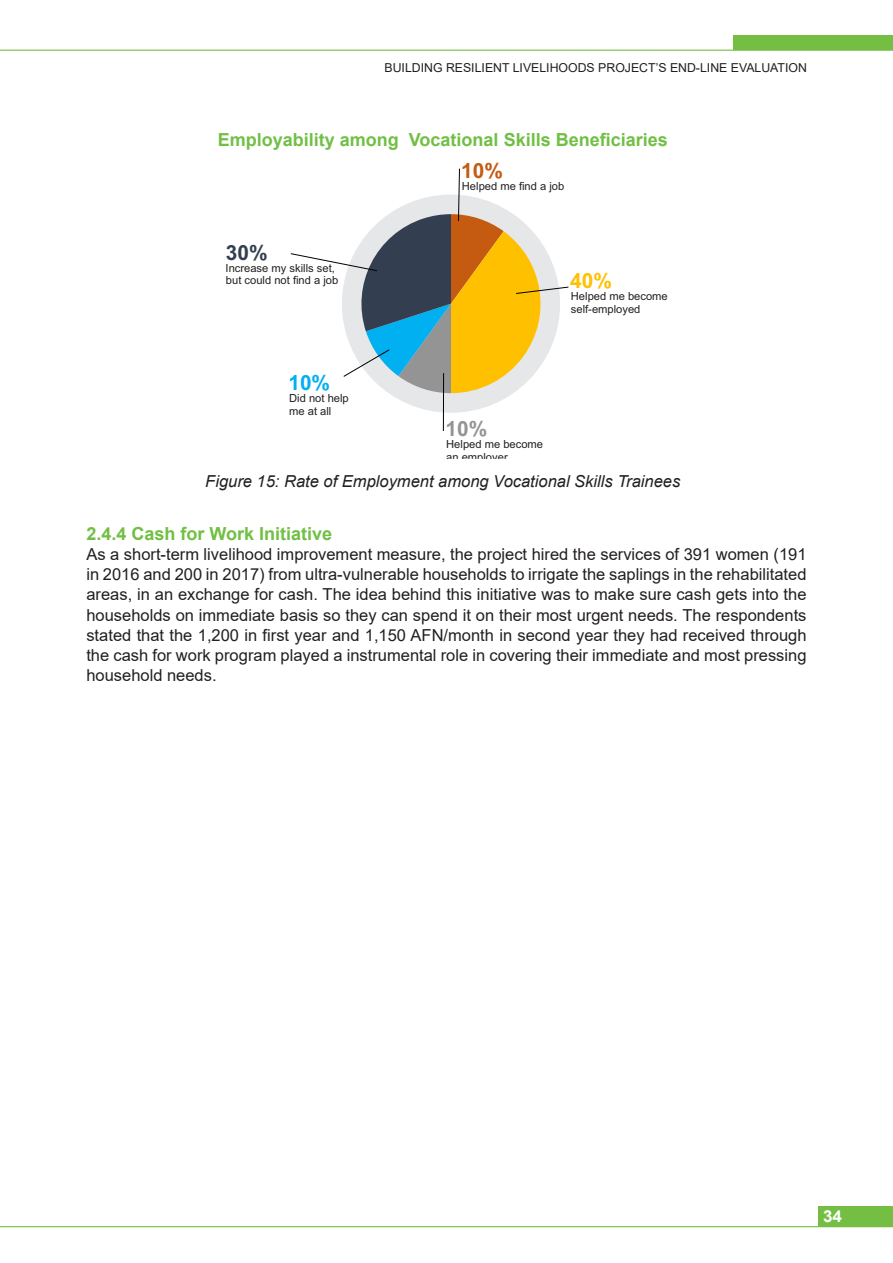
<style>
.page{position:relative;width:893px;height:1263px;background:#fff}
.page>*{position:absolute;margin:0;border:0;box-sizing:border-box;transform-origin:0 0}
.t1{font:700 20.85px "Arial";color:#333f50}
.t2{font:700 20.85px "Arial";color:#c55a11}
.t3{font:700 20.85px "Arial";color:#ffc000}
.t4{font:700 20.85px "Arial";color:#949494}
.t5{font:700 20.85px "Arial";color:#00b0f0}
.t6{font:700 18px "Arial";color:#71bf44}
.t7{font:16.5px/20.2px "Arial";color:#231f20;text-align:justify}
.t8{font:italic 16.5px "Arial";color:#231f20}
.t9{font:700 16.5px "Arial";color:#fff;scale:1.04 1}
.t10{font:12.3px "Arial";color:#231f20}
.t11{font:11.1px/12.5px "Arial";color:#231f20}
</style>
<div class="page">
<svg style="left:290px;top:168px;width:279px;height:263px"></svg>
<hr style="left:0;top:1226px;width:893px;height:1px;background:#74bf43">
<div style="left:819px;top:1206px;width:74px;height:20px;background:#74bf43"></div>
<hr style="left:0;top:50px;width:893px;height:1px;background:#74bf43">
<div style="left:733px;top:36px;width:160px;height:14px;background:#74bf43"></div>
<p class="t10" style="left:384px;top:60px;width:424px">BUILDING RESILIENT LIVELIHOODS PROJECT’S END-LINE EVALUATION</p>
<p class="t6" style="left:218px;top:127px;width:451px">Employability among Vocational Skills Beneficiaries</p>
<p class="t1" style="left:226px;top:241px;width:43px">30%</p>
<p class="t11" style="left:226px;top:263px;width:114px">Increase my skills set, but could not find a job</p>
<p class="t5" style="left:288px;top:371px;width:43px">10%</p>
<p class="t11" style="left:289px;top:393px;width:61px">Did not help me at all</p>
<p class="t2" style="left:461px;top:159px;width:43px">10%</p>
<p class="t11" style="left:462px;top:181px;width:104px">Helped me find a job</p>
<p class="t3" style="left:570px;top:269px;width:43px">40%</p>
<p class="t11" style="left:571px;top:291px;width:98px">Helped me become self-employed</p>
<p class="t4" style="left:445px;top:417px;width:43px">10%</p>
<p class="t11" style="left:446px;top:439px;width:98px">Helped me become an employer</p>
<p class="t8" style="left:205px;top:471px;width:477px">Figure 15: Rate of Employment among Vocational Skills Trainees</p>
<p class="t6" style="left:86px;top:521px;width:247px">2.4.4 Cash for Work Initiative</p>
<p class="t7" style="left:86px;top:544px;width:722px">As a short-term livelihood improvement measure, the project hired the services of 391 women (191 in 2016 and 200 in 2017) from ultra-vulnerable households to irrigate the saplings in the rehabilitated areas, in an exchange for cash. The idea behind this initiative was to make sure cash gets into the households on immediate basis so they can spend it on their most urgent needs. The respondents stated that the 1,200 in first year and 1,150 AFN/month in second year they had received through the cash for work program played a instrumental role in covering their immediate and most pressing household needs.</p>
<p class="t9" style="left:823px;top:1204px;width:20px">34</p>
</div>
